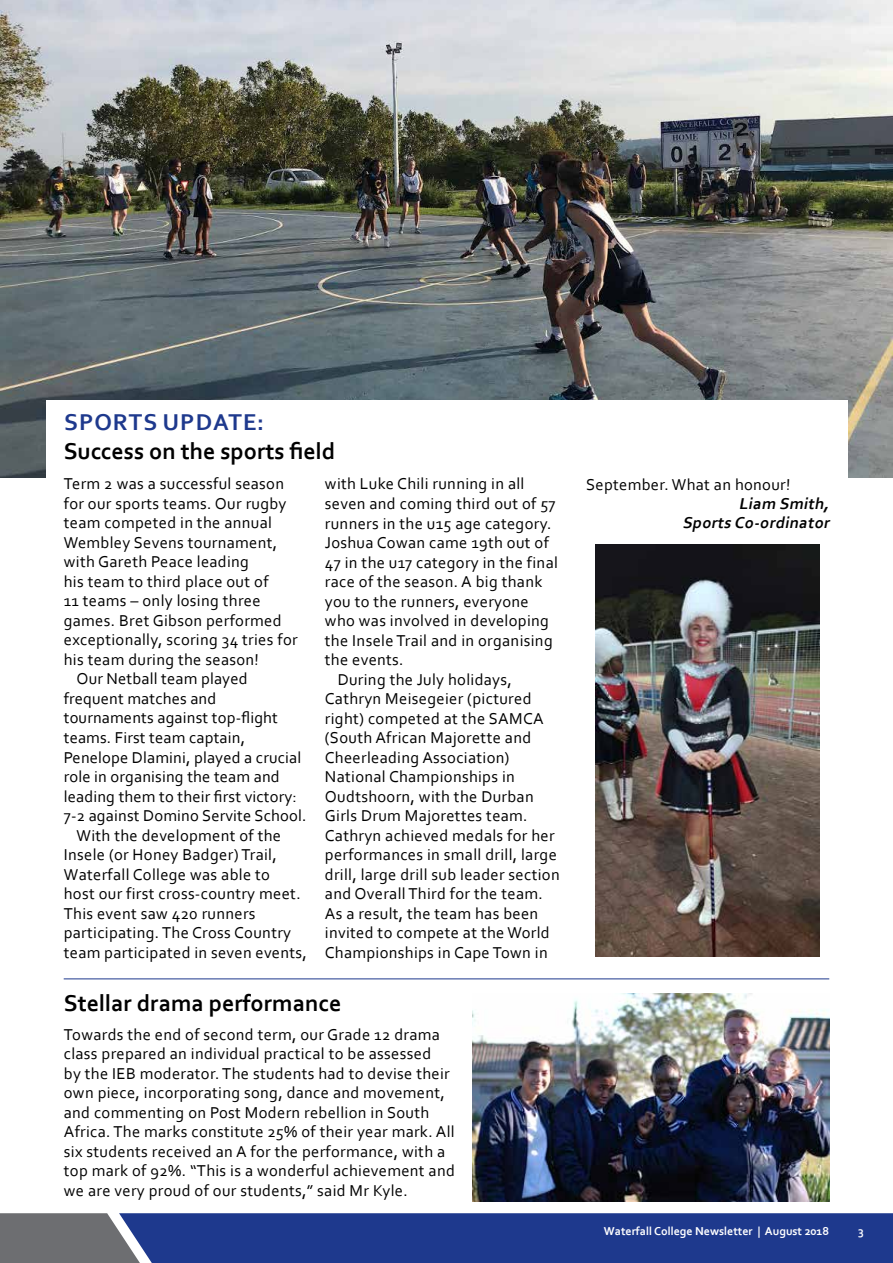
<style>
.page{position:relative;width:893px;height:1263px;background:#fff}
.page>*{position:absolute;margin:0;border:0;box-sizing:border-box;transform-origin:0 0}
.t1{font:700 24px "Corbel";color:#000}
.t2{font:700 24px "Corbel";letter-spacing:.04em;color:#1e398d}
.t3{font:16.5px/19.5px "Corbel";letter-spacing:.02em;color:#000}
.t4{font:italic 700 16.5px/19.5px "Corbel";color:#000;text-align:right}
.t5{font:700 12px "Corbel";color:#fff}
</style>
<div class="page">
<svg style="left:0;top:1213px;width:893px;height:50px;background:#2c438b"></svg>
<img style="left:1px;top:0;width:892px;height:477px">
<div style="left:45px;top:400px;width:802px;height:199px;background:#fff"></div>
<img style="left:472px;top:993px;width:357px;height:209px">
<img style="left:596px;top:544px;width:223px;height:413px">
<img style="left:0;top:0;width:1px;height:526px">
<hr style="left:64px;top:978px;width:765px;height:1px;background:#1e398d">
<h1 class="t2" style="left:64px;top:407px;width:202px">SPORTS UPDATE:</h1>
<h1 class="t1" style="left:64px;top:436px;width:273px">Success on the sports field</h1>
<p class="t3" style="left:64px;top:474px;width:222px">Term 2 was a successful season</p>
<p class="t3" style="left:64px;top:493px;width:224px">for our sports teams. Our rugby</p>
<p class="t3" style="left:64px;top:513px;width:210px">team competed in the annual</p>
<p class="t3" style="left:64px;top:532px;width:215px">Wembley Sevens tournament,</p>
<p class="t3" style="left:64px;top:552px;width:187px">with Gareth Peace leading</p>
<p class="t3" style="left:64px;top:571px;width:206px">his team to third place out of</p>
<p class="t3" style="left:64px;top:591px;width:198px">11 teams – only losing three</p>
<p class="t3" style="left:64px;top:610px;width:219px">games. Bret Gibson performed</p>
<p class="t3" style="left:64px;top:630px;width:235px">exceptionally, scoring 34 tries for</p>
<p class="t3" style="left:64px;top:649px;width:197px">his team during the season!</p>
<p class="t3" style="left:77px;top:669px;width:173px">Our Netball team played</p>
<p class="t3" style="left:64px;top:688px;width:154px">frequent matches and</p>
<p class="t3" style="left:64px;top:708px;width:216px">tournaments against top-flight</p>
<p class="t3" style="left:64px;top:727px;width:183px">teams. First team captain,</p>
<p class="t3" style="left:64px;top:747px;width:239px">Penelope Dlamini, played a crucial</p>
<p class="t3" style="left:64px;top:766px;width:218px">role in organising the team and</p>
<p class="t3" style="left:64px;top:786px;width:235px">leading them to their first victory:</p>
<p class="t3" style="left:64px;top:805px;width:244px">7-2 against Domino Servite School.</p>
<p class="t3" style="left:77px;top:825px;width:206px">With the development of the</p>
<p class="t3" style="left:64px;top:844px;width:215px">Insele (or Honey Badger) Trail,</p>
<p class="t3" style="left:64px;top:864px;width:208px">Waterfall College was able to</p>
<p class="t3" style="left:64px;top:883px;width:238px">host our first cross-country meet.</p>
<p class="t3" style="left:64px;top:903px;width:193px">This event saw 420 runners</p>
<p class="t3" style="left:64px;top:922px;width:229px">participating. The Cross Country</p>
<p class="t3" style="left:64px;top:942px;width:245px">team participated in seven events,</p>
<p class="t3" style="left:325px;top:474px;width:201px">with Luke Chili running in all</p>
<p class="t3" style="left:325px;top:493px;width:232px">seven and coming third out of 57</p>
<p class="t3" style="left:325px;top:513px;width:228px">runners in the u15 age category.</p>
<p class="t3" style="left:325px;top:532px;width:226px">Joshua Cowan came 19th out of</p>
<p class="t3" style="left:325px;top:552px;width:234px">47 in the u17 category in the final</p>
<p class="t3" style="left:325px;top:571px;width:219px">race of the season. A big thank</p>
<p class="t3" style="left:325px;top:591px;width:205px">you to the runners, everyone</p>
<p class="t3" style="left:325px;top:610px;width:226px">who was involved in developing</p>
<p class="t3" style="left:325px;top:630px;width:229px">the Insele Trail and in organising</p>
<p class="t3" style="left:325px;top:649px;width:80px">the events.</p>
<p class="t3" style="left:338px;top:669px;width:176px">During the July holidays,</p>
<p class="t3" style="left:325px;top:688px;width:208px">Cathryn Meisegeier (pictured</p>
<p class="t3" style="left:325px;top:708px;width:220px">right) competed at the SAMCA</p>
<p class="t3" style="left:325px;top:727px;width:208px">(South African Majorette and</p>
<p class="t3" style="left:325px;top:747px;width:186px">Cheerleading Association)</p>
<p class="t3" style="left:325px;top:766px;width:191px">National Championships in</p>
<p class="t3" style="left:325px;top:786px;width:210px">Oudtshoorn, with the Durban</p>
<p class="t3" style="left:325px;top:805px;width:204px">Girls Drum Majorettes team.</p>
<p class="t3" style="left:325px;top:825px;width:231px">Cathryn achieved medals for her</p>
<p class="t3" style="left:325px;top:844px;width:233px">performances in small drill, large</p>
<p class="t3" style="left:325px;top:864px;width:236px">drill, large drill sub leader section</p>
<p class="t3" style="left:325px;top:883px;width:219px">and Overall Third for the team.</p>
<p class="t3" style="left:325px;top:903px;width:215px">As a result, the team has been</p>
<p class="t3" style="left:325px;top:922px;width:226px">invited to compete at the World</p>
<p class="t3" style="left:325px;top:942px;width:224px">Championships in Cape Town in</p>
<h1 class="t1" style="left:64px;top:988px;width:279px">Stellar drama performance</h1>
<p class="t3" style="left:64px;top:1024px;width:393px">Towards the end of second term, our Grade 12 drama class prepared an individual practical to be assessed<br>by the IEB moderator. The students had to devise their own piece, incorporating song, dance and movement, and commenting on Post Modern rebellion in South Africa. The marks constitute 25% of their year mark. All six students received an A for the performance, with a top mark of 92%. “This is a wonderful achievement and we are very proud of our students,” said Mr Kyle.</p>
<p class="t3" style="left:586px;top:474px;width:206px">September. What an honour!</p>
<p class="t4" style="left:682px;top:493px;width:152px">Liam Smith,<br>Sports Co-ordinator</p>
<p class="t5" style="left:604px;top:1224px;width:227px">Waterfall College Newsletter | August 2018</p>
<p class="t5" style="left:858px;top:1224px;width:7px">3</p>
</div>
